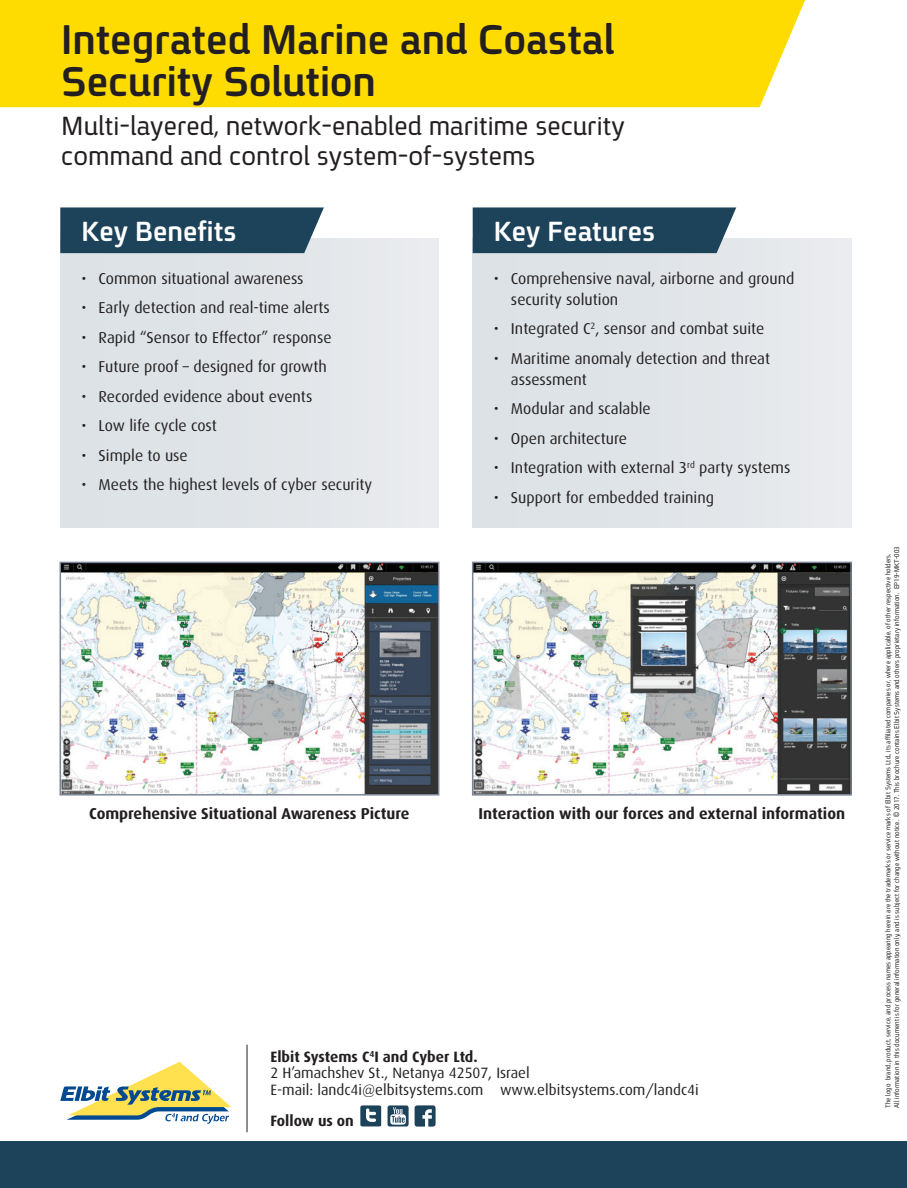
<style>
.page{position:relative;width:907px;height:1188px;background:#fff}
.page>*{position:absolute;margin:0;border:0;box-sizing:border-box;transform-origin:0 0}
.t1{font:700 45px/42px "En Spoiler";color:#231f20}
.t2{font:700 30px "En Spoiler";color:#fff}
.t3{font:28.5px/30px "En Spoiler";color:#231f20}
.t4{font:15.75px/21px "Dax";color:#231f20}
.t5{font:700 15.75px "Dax";color:#231f20}
.t6{font:15px/16.5px "Dax";color:#231f20}
.t7{font:700 15px "Dax";color:#231f20}
.t8{font:7.5px/8.6px "En Spoiler";letter-spacing:.01em;color:#231f20;scale:.9 1}
.s1{font-weight:700}
</style>
<div class="page">
<div style="left:0;top:1141px;width:907px;height:47px;background:#1c435a"></div>
<div style="left:0;top:0;width:805px;height:107px;background:#ffdc01"></div>
<hr style="left:246px;top:1045px;width:1px;height:87px;background:#231f20">
<svg style="left:387px;top:1105px;width:21px;height:22px"></svg>
<svg style="left:360px;top:1105px;width:21px;height:22px"></svg>
<svg style="left:414px;top:1105px;width:21px;height:22px"></svg>
<svg style="left:60px;top:1062px;width:171px;height:62px"></svg>
<div style="left:472px;top:238px;width:379px;height:289px;background:#e0e4e8"></div>
<div style="left:472px;top:207px;width:264px;height:46px;background:#1c435a"></div>
<div style="left:60px;top:239px;width:378px;height:288px;background:#e0e5e8"></div>
<div style="left:60px;top:207px;width:264px;height:46px;background:#1c435a"></div>
<img style="left:63px;top:565px;width:373px;height:228px">
<div style="left:60px;top:562px;width:379px;height:234px;border:2px solid #7c8599"></div>
<img style="left:475px;top:565px;width:373px;height:228px">
<div style="left:472px;top:562px;width:379px;height:234px;border:2px solid #7c8599"></div>
<h1 class="t1" style="left:61px;top:17px;width:554px">Integrated Marine and Coastal<br>Security Solution</h1>
<h3 class="t3" style="left:61px;top:110px;width:565px">Multi-layered, network-enabled maritime security command and control system-of-systems</h3>
<h2 class="t2" style="left:82px;top:210px;width:156px">Key Benefits</h2>
<p class="t4" style="left:82px;top:268px;width:224px">• Common situational awareness</p>
<p class="t4" style="left:82px;top:297px;width:250px">• Early detection and real-time alerts</p>
<p class="t4" style="left:82px;top:327px;width:251px">• Rapid “Sensor to Effector” response</p>
<p class="t4" style="left:82px;top:356px;width:247px">• Future proof – designed for growth</p>
<p class="t4" style="left:82px;top:386px;width:232px">• Recorded evidence about events</p>
<p class="t4" style="left:82px;top:415px;width:137px">• Low life cycle cost</p>
<p class="t4" style="left:82px;top:445px;width:108px">• Simple to use</p>
<p class="t4" style="left:82px;top:474px;width:292px">• Meets the highest levels of cyber security</p>
<h2 class="t2" style="left:494px;top:210px;width:163px">Key Features</h2>
<p class="t4" style="left:511px;top:268px;width:285px;text-indent:-17px">• Comprehensive naval, airborne and ground security solution</p>
<p class="t4" style="left:494px;top:318px;width:272px">• Integrated C<sup>2</sup>, sensor and combat suite</p>
<p class="t4" style="left:511px;top:348px;width:260px;text-indent:-17px">• Maritime anomaly detection and threat assessment</p>
<p class="t4" style="left:494px;top:398px;width:158px">• Modular and scalable</p>
<p class="t4" style="left:494px;top:428px;width:135px">• Open architecture</p>
<p class="t4" style="left:494px;top:457px;width:298px">• Integration with external 3<sup>rd</sup> party systems</p>
<p class="t4" style="left:494px;top:487px;width:221px">• Support for embedded training</p>
<p class="t5" style="left:89px;top:805px;width:322px">Comprehensive Situational Awareness Picture</p>
<p class="t5" style="left:478px;top:805px;width:368px">Interaction with our forces and external information</p>
<p class="t6" style="left:270px;top:1048px;width:430px"><span class="s1">Elbit Systems C</span><sup>4</sup><span class="s1">I and Cyber Ltd.<br></span>2 H’amachshev St., Netanya 42507, Israel<br>E-mail: landc4i@elbitsystems.com www.elbitsystems.com/landc4i</p>
<p class="t7" style="left:270px;top:1112px;width:85px">Follow us on</p>
<p class="t8" style="left:883px;top:1108px;width:625px;rotate:-90deg">The logo brand, product, service, and process names appearing herein are the trademarks or service marks of Elbit Systems Ltd., its affiliated companies or, where applicable, of other respective holders.<br>All information in this document is for general information only, and is subject for change without notice. © 2017. This brochure contains Elbit Systems and others proprietary information. EP19-MKT-003</p>
</div>
